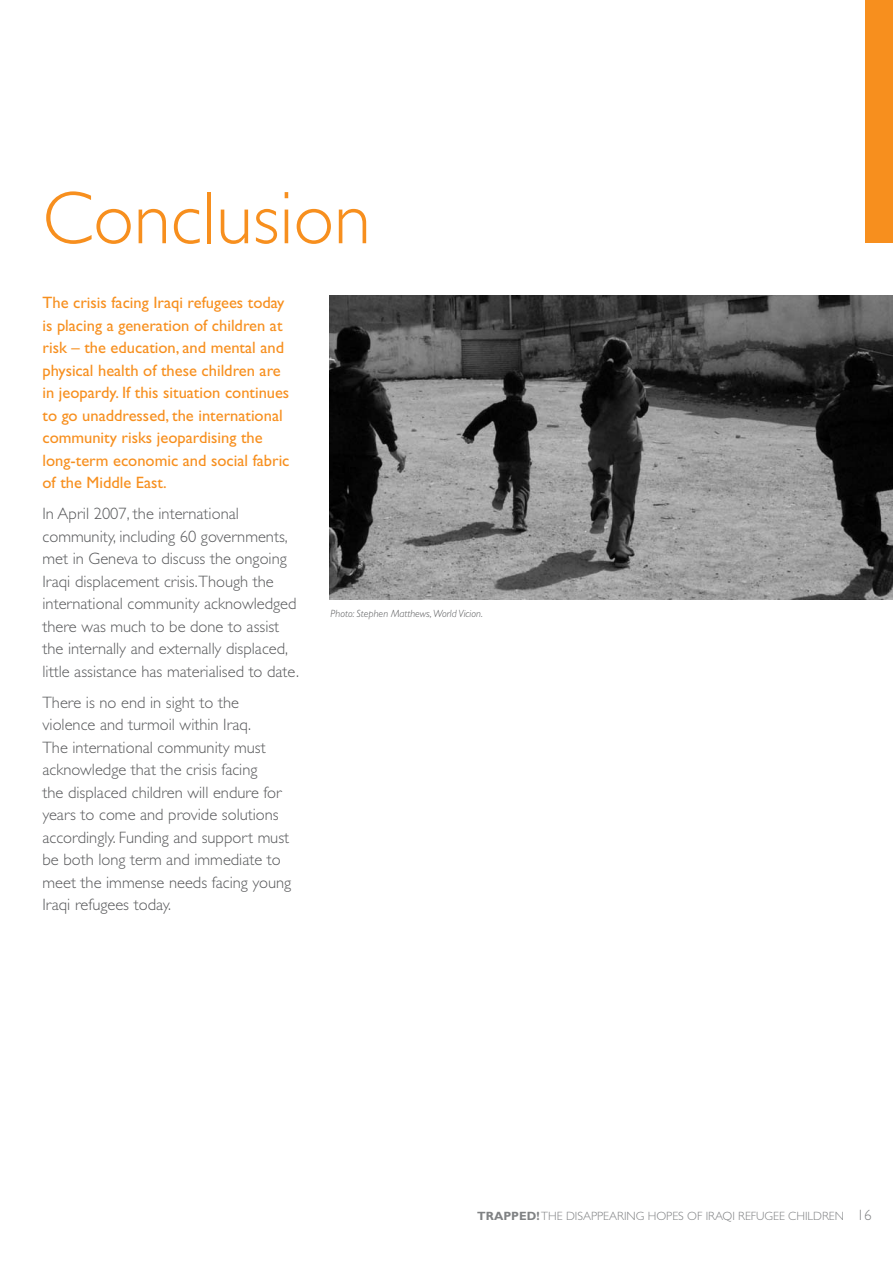
<style>
.page{position:relative;width:893px;height:1263px;background:#fff}
.page>*{position:absolute;margin:0;border:0;box-sizing:border-box;transform-origin:0 0}
.t1{font:300 75px "Gill Sans";color:#f78f1e}
.t2{font:300 16.5px/22.5px "Gill Sans";color:#58595b}
.t3{font:16.5px/22.5px "Gill Sans";color:#f78f1e}
.t4{font:300 12px "Gill Sans";color:#808284}
.t5{font:italic 300 10.5px "Gill Sans";color:#58595b}
.s1{font-weight:700}
.s2{font-size:15px}
</style>
<div class="page">
<div style="left:866px;top:0;width:27px;height:242px;background:#f78f1e"></div>
<img style="left:330px;top:296px;width:563px;height:304px">
<h1 class="t1" style="left:43px;top:192px;width:330px">Conclusion</h1>
<p class="t3" style="left:43px;top:293px;width:248px">The crisis facing Iraqi refugees today is placing a generation of children at risk – the education, and mental and physical health of these children are in jeopardy. If this situation continues to go unaddressed, the international community risks jeopardising the long-term economic and social fabric of the Middle East.</p>
<p class="t2" style="left:43px;top:504px;width:258px">In April 2007, the international community, including 60 governments, met in Geneva to discuss the ongoing Iraqi displacement crisis.Though the international community acknowledged there was much to be done to assist the internally and externally displaced, little assistance has materialised to date.</p>
<p class="t2" style="left:43px;top:693px;width:250px">There is no end in sight to the violence and turmoil within Iraq.<br>The international community must acknowledge that the crisis facing<br>the displaced children will endure for years to come and provide solutions accordingly. Funding and support must be both long term and immediate to meet the immense needs facing young Iraqi refugees today.</p>
<p class="t5" style="left:331px;top:610px;width:154px">Photo: Stephen Matthews, World Vicion.</p>
<p class="t4" style="left:477px;top:1212px;width:396px"><span class="s1">TRAPPED!</span> THE DISAPPEARING HOPES OF IRAQI REFUGEE CHILDREN <span class="s2">16</span></p>
</div>
